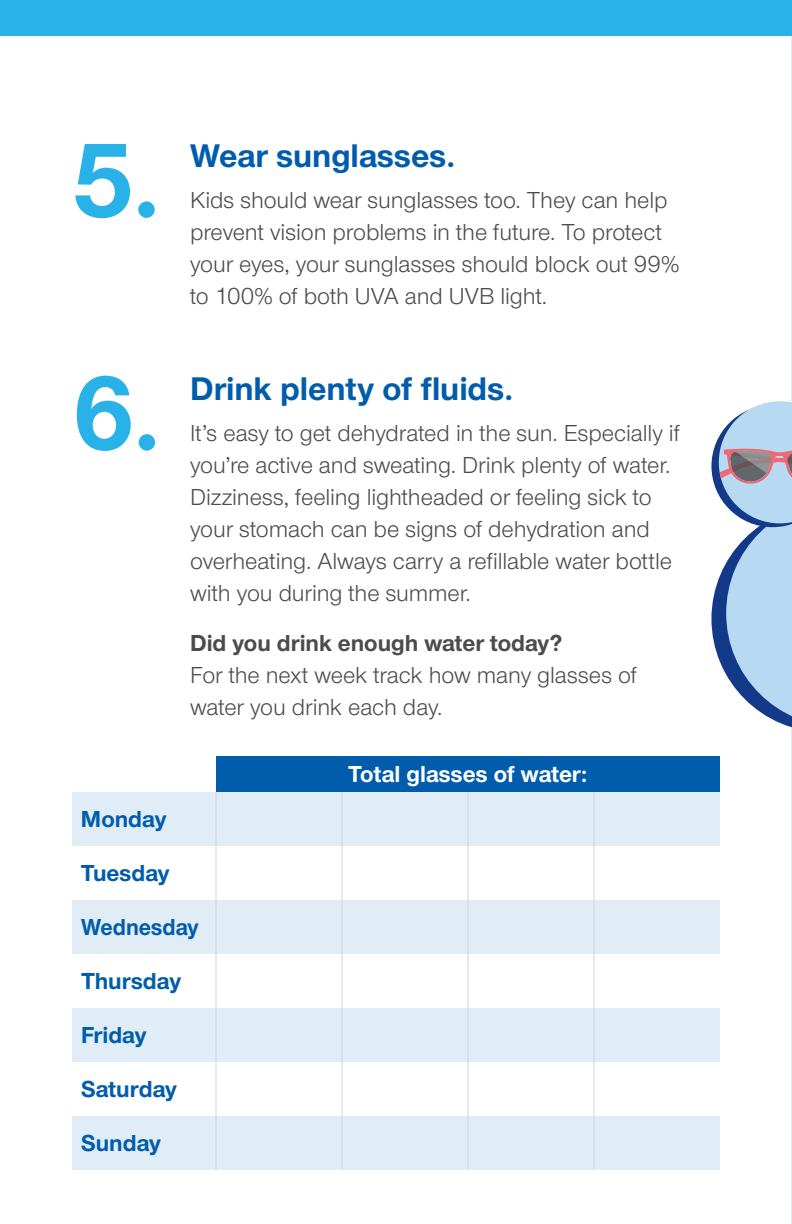
<style>
.page{position:relative;width:792px;height:1224px;background:#fff}
.page>*{position:absolute;margin:0;border:0;box-sizing:border-box;transform-origin:0 0}
.t1{font:700 109.6px/232.8px "UHC Sans";color:#29b2e7}
.t2{font:700 34px "UHC Sans";letter-spacing:-.005em;color:#015dac}
.t3{font:24px/32px "UHC Sans";letter-spacing:-.005em;color:#4c4c4c}
.t4{font:700 24px "UHC Sans";color:#015dac}
.t5{font:700 24px "UHC Sans";color:#4c4c4c}
.t6{font:700 24px "UHC Sans";color:#fff}
.t7{font:700 24px "UHC Sans";color:#015dac;scale:.95 1}
</style>
<div class="page">
<div style="left:0;top:0;width:792px;height:36px;background:#29b2e7"></div>
<div style="left:216px;top:756px;width:504px;height:36px;background:#015dac"></div>
<svg style="left:72px;top:792px;width:648px;height:378px;fill:#e1edf6"></svg>
<hr style="left:342px;top:792px;width:1px;height:54px;background:#cfd5d9">
<hr style="left:468px;top:792px;width:1px;height:54px;background:#cfd5d9">
<hr style="left:594px;top:792px;width:1px;height:54px;background:#cfd5d9">
<hr style="left:342px;top:846px;width:1px;height:54px;background:#cfd5d9">
<hr style="left:468px;top:846px;width:1px;height:54px;background:#cfd5d9">
<hr style="left:594px;top:846px;width:1px;height:54px;background:#cfd5d9">
<hr style="left:342px;top:900px;width:1px;height:54px;background:#cfd5d9">
<hr style="left:468px;top:900px;width:1px;height:54px;background:#cfd5d9">
<hr style="left:594px;top:900px;width:1px;height:54px;background:#cfd5d9">
<hr style="left:342px;top:954px;width:1px;height:54px;background:#cfd5d9">
<hr style="left:468px;top:954px;width:1px;height:54px;background:#cfd5d9">
<hr style="left:594px;top:954px;width:1px;height:54px;background:#cfd5d9">
<hr style="left:342px;top:1008px;width:1px;height:54px;background:#cfd5d9">
<hr style="left:468px;top:1008px;width:1px;height:54px;background:#cfd5d9">
<hr style="left:594px;top:1008px;width:1px;height:54px;background:#cfd5d9">
<hr style="left:342px;top:1062px;width:1px;height:54px;background:#cfd5d9">
<hr style="left:468px;top:1062px;width:1px;height:54px;background:#cfd5d9">
<hr style="left:594px;top:1062px;width:1px;height:54px;background:#cfd5d9">
<hr style="left:342px;top:1116px;width:1px;height:54px;background:#cfd5d9">
<hr style="left:468px;top:1116px;width:1px;height:54px;background:#cfd5d9">
<hr style="left:594px;top:1116px;width:1px;height:54px;background:#cfd5d9">
<hr style="left:216px;top:792px;width:1px;height:54px;background:#cfd5d9">
<hr style="left:216px;top:846px;width:1px;height:54px;background:#cfd5d9">
<hr style="left:216px;top:900px;width:1px;height:54px;background:#cfd5d9">
<hr style="left:216px;top:954px;width:1px;height:54px;background:#cfd5d9">
<hr style="left:216px;top:1008px;width:1px;height:54px;background:#cfd5d9">
<hr style="left:216px;top:1062px;width:1px;height:54px;background:#cfd5d9">
<hr style="left:216px;top:1116px;width:1px;height:54px;background:#cfd5d9">
<svg style="left:711px;top:401px;width:81px;height:331px"></svg>
<h1 class="t1" style="left:72px;top:61px;width:92px">5.<br>6.</h1>
<h2 class="t2" style="left:190px;top:132px;width:267px">Wear sunglasses.</h2>
<p class="t3" style="left:190px;top:183px;width:491px">Kids should wear sunglasses too. They can help prevent vision problems in the future. To protect your eyes, your sunglasses should block out 99% to 100% of both UVA and UVB light.</p>
<h2 class="t2" style="left:190px;top:365px;width:325px">Drink plenty of fluids.</h2>
<p class="t3" style="left:190px;top:416px;width:492px">It’s easy to get dehydrated in the sun. Especially if you’re active and sweating. Drink plenty of water.<br>Dizziness, feeling lightheaded or feeling sick to your stomach can be signs of dehydration and overheating. Always carry a refillable water bottle with you during the summer.</p>
<p class="t5" style="left:190px;top:626px;width:374px">Did you drink enough water today?</p>
<p class="t3" style="left:190px;top:658px;width:449px">For the next week track how many glasses of water you drink each day.</p>
<p class="t6" style="left:348px;top:758px;width:241px">Total glasses of water:</p>
<p class="t4" style="left:81px;top:803px;width:87px">Monday</p>
<p class="t4" style="left:81px;top:857px;width:90px">Tuesday</p>
<p class="t7" style="left:81px;top:911px;width:125px">Wednesday</p>
<p class="t4" style="left:81px;top:965px;width:102px">Thursday</p>
<p class="t4" style="left:81px;top:1019px;width:67px">Friday</p>
<p class="t4" style="left:81px;top:1073px;width:97px">Saturday</p>
<p class="t4" style="left:81px;top:1127px;width:81px">Sunday</p>
</div>
